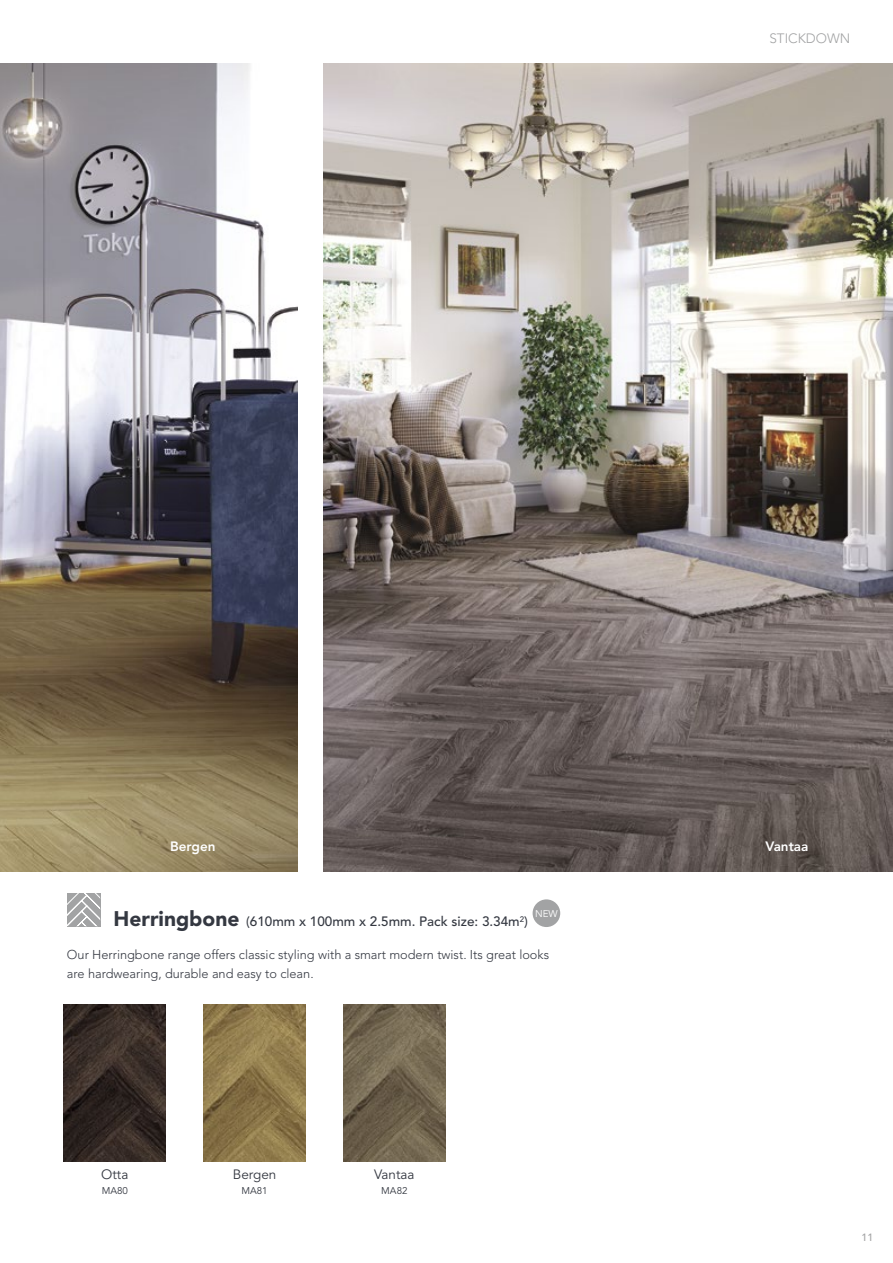
<style>
.page{position:relative;width:893px;height:1263px;background:#fff}
.page>*{position:absolute;margin:0;border:0;box-sizing:border-box;transform-origin:0 0}
.t1{font:500 13.5px "Avenir";color:#343841}
.t2{font:13.5px "Avenir";color:#343841}
.t3{font:800 13.5px "Avenir";color:#fff}
.t4{font:300 13.5px "Avenir";color:#a2a3a4}
.t5{font:300 12.75px/19.5px "Avenir";color:#343841}
.t6{font:500 10.5px "Avenir";color:#a2a3a4}
.t7{font:9.75px "Avenir";color:#343841}
.t8{font:9.75px "Avenir";color:#fff}
.s1{font-weight:900;font-size:21px}
</style>
<div class="page">
<img style="left:323px;top:64px;width:570px;height:808px">
<img style="left:0;top:64px;width:298px;height:808px">
<img style="left:64px;top:1004px;width:102px;height:158px">
<img style="left:204px;top:1004px;width:102px;height:158px">
<div style="left:533px;top:899px;width:27px;height:28px;background:#a2a3a4;border-radius:50%"></div>
<svg style="left:67px;top:893px;width:33px;height:33px"></svg>
<img style="left:343px;top:1004px;width:102px;height:158px">
<p class="t4" style="left:769px;top:31px;width:83px">STICKDOWN</p>
<p class="t3" style="left:170px;top:838px;width:47px">Bergen</p>
<p class="t3" style="left:765px;top:838px;width:45px">Vantaa</p>
<p class="t8" style="left:535px;top:908px;width:24px">NEW</p>
<p class="t1" style="left:113px;top:914px;width:416px"><span class="s1">Herringbone</span> (610mm x 100mm x 2.5mm. Pack size: 3.34m<sup>2</sup>)</p>
<p class="t5" style="left:67px;top:944px;width:484px">Our Herringbone range offers classic styling with a smart modern twist. Its great looks are hardwearing, durable and easy to clean.</p>
<p class="t2" style="left:101px;top:1167px;width:29px">Otta</p>
<p class="t7" style="left:102px;top:1185px;width:28px">MA80</p>
<p class="t2" style="left:233px;top:1167px;width:45px">Bergen</p>
<p class="t7" style="left:241px;top:1185px;width:28px">MA81</p>
<p class="t2" style="left:374px;top:1167px;width:42px">Vantaa</p>
<p class="t7" style="left:381px;top:1185px;width:28px">MA82</p>
<p class="t6" style="left:862px;top:1231px;width:13px">11</p>
</div>
